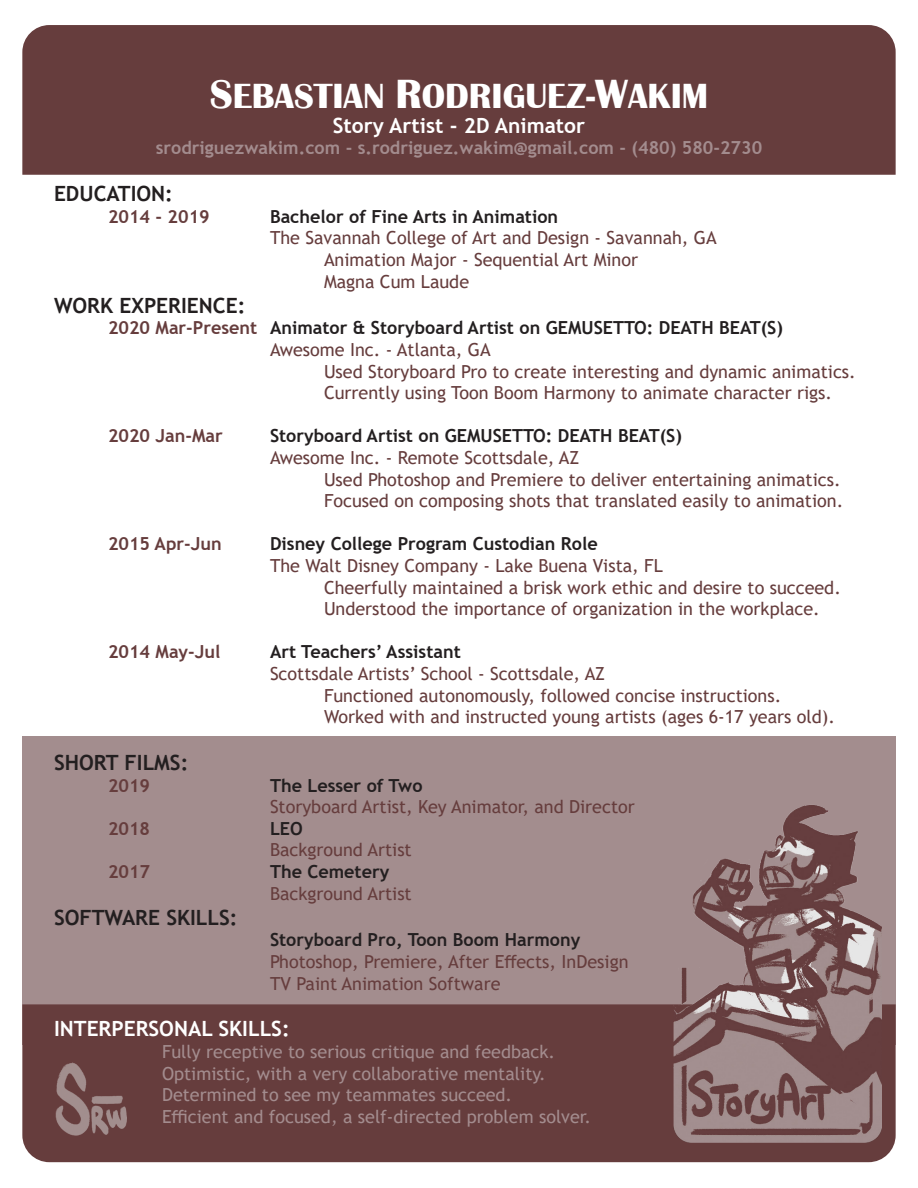
<style>
.page{position:relative;width:918px;height:1188px;background:#fff}
.page>*{position:absolute;margin:0;border:0;box-sizing:border-box;transform-origin:0 0}
.t1{font:700 36px "Britannic";color:#fff}
.t2{font:700 21px "Trebuchet MS";color:#231f20}
.t3{font:700 21px "Trebuchet MS";color:#fff}
.t4{font:18px/21.6px "Trebuchet MS";color:#663d3d}
.t5{font:700 18px "Trebuchet MS";color:#231f20}
.t6{font:18px "Trebuchet MS";color:#a38c8e}
.t7{font:700 18px "Trebuchet MS";color:#a38c8e}
.t8{font:700 18px "Trebuchet MS";color:#663d3d}
.s1{font-size:42px}
.s2{color:#663d3d}
</style>
<div class="page">
<div style="left:22px;top:25px;width:874px;height:150px;background:#663d3d"></div>
<div style="left:22px;top:737px;width:874px;height:308px;background:#a38d8e"></div>
<div style="left:151px;top:1004px;width:745px;height:158px;background:#663d3d"></div>
<img style="left:22px;top:1004px;width:129px;height:159px">
<img style="left:674px;top:805px;width:208px;height:341px">
<p class="t1" style="left:210px;top:75px;width:500px"><span class="s1">S</span>EBASTIAN <span class="s1">R</span>ODRIGUEZ-<span class="s1">W</span>AKIM</p>
<p class="t3" style="left:333px;top:112px;width:254px">Story Artist - 2D Animator</p>
<p class="t7" style="left:156px;top:137px;width:608px">srodriguezwakim.com - s.rodriguez.wakim@gmail.com - (480) 580-2730</p>
<p class="t2" style="left:54px;top:181px;width:120px">EDUCATION:</p>
<p class="t8" style="left:108px;top:205px;width:103px">2014 - 2019</p>
<p class="t5" style="left:270px;top:205px;width:290px">Bachelor of Fine Arts in Animation</p>
<p class="t4" style="left:270px;top:227px;width:448px">The Savannah College of Art and Design - Savannah, GA</p>
<p class="t4" style="left:324px;top:249px;width:316px">Animation Major - Sequential Art Minor</p>
<p class="t4" style="left:324px;top:270px;width:147px">Magna Cum Laude</p>
<p class="t2" style="left:54px;top:292px;width:193px">WORK EXPERIENCE:</p>
<p class="t5" style="left:108px;top:317px;width:677px"><span class="s2">2020 Mar-Present</span> Animator &amp; Storyboard Artist on GEMUSETTO: DEATH BEAT(S)</p>
<p class="t4" style="left:270px;top:339px;width:222px">Awesome Inc. - Atlanta, GA</p>
<p class="t4" style="left:324px;top:360px;width:533px">Used Storyboard Pro to create interesting and dynamic animatics.</p>
<p class="t4" style="left:324px;top:382px;width:510px">Currently using Toon Boom Harmony to animate character rigs.</p>
<p class="t8" style="left:108px;top:425px;width:116px">2020 Jan-Mar</p>
<p class="t5" style="left:270px;top:425px;width:414px">Storyboard Artist on GEMUSETTO: DEATH BEAT(S)</p>
<p class="t4" style="left:270px;top:447px;width:311px">Awesome Inc. - Remote Scottsdale, AZ</p>
<p class="t4" style="left:324px;top:468px;width:518px">Used Photoshop and Premiere to deliver entertaining animatics.</p>
<p class="t4" style="left:324px;top:490px;width:521px">Focused on composing shots that translated easily to animation.</p>
<p class="t8" style="left:108px;top:533px;width:115px">2015 Apr-Jun</p>
<p class="t5" style="left:270px;top:533px;width:329px">Disney College Program Custodian Role</p>
<p class="t4" style="left:270px;top:555px;width:394px">The Walt Disney Company - Lake Buena Vista, FL</p>
<p class="t4" style="left:324px;top:576px;width:518px">Cheerfully maintained a brisk work ethic and desire to succeed.</p>
<p class="t4" style="left:324px;top:598px;width:497px">Understood the importance of organization in the workplace.</p>
<p class="t8" style="left:108px;top:641px;width:114px">2014 May-Jul</p>
<p class="t5" style="left:270px;top:641px;width:192px">Art Teachers’ Assistant</p>
<p class="t4" style="left:270px;top:663px;width:337px">Scottsdale Artists’ School - Scottsdale, AZ</p>
<p class="t4" style="left:324px;top:684px;width:513px">Functioned autonomously, followed concise instructions.<br>Worked with and instructed young artists (ages 6-17 years old).</p>
<p class="t2" style="left:54px;top:749px;width:136px">SHORT FILMS:</p>
<p class="t8" style="left:108px;top:774px;width:44px">2019</p>
<p class="t5" style="left:270px;top:774px;width:154px">The Lesser of Two</p>
<p class="t4" style="left:270px;top:796px;width:366px">Storyboard Artist, Key Animator, and Director</p>
<p class="t8" style="left:108px;top:817px;width:44px">2018</p>
<p class="t5" style="left:270px;top:817px;width:34px">LEO</p>
<p class="t4" style="left:270px;top:839px;width:143px">Background Artist</p>
<p class="t8" style="left:108px;top:860px;width:44px">2017</p>
<p class="t5" style="left:270px;top:860px;width:121px">The Cemetery</p>
<p class="t4" style="left:270px;top:882px;width:143px">Background Artist</p>
<p class="t2" style="left:54px;top:904px;width:185px">SOFTWARE SKILLS:</p>
<p class="t5" style="left:270px;top:929px;width:312px">Storyboard Pro, Toon Boom Harmony</p>
<p class="t4" style="left:270px;top:951px;width:360px">Photoshop, Premiere, After Effects, InDesign</p>
<p class="t4" style="left:270px;top:972px;width:232px">TV Paint Animation Software</p>
<p class="t3" style="left:54px;top:1016px;width:237px">INTERPERSONAL SKILLS:</p>
<p class="t6" style="left:162px;top:1040px;width:395px">Fully receptive to serious critique and feedback.</p>
<p class="t6" style="left:162px;top:1062px;width:385px">Optimistic, with a very collaborative mentality.</p>
<p class="t6" style="left:162px;top:1083px;width:352px">Determined to see my teammates succeed.</p>
<p class="t6" style="left:162px;top:1105px;width:431px">Efficient and focused, a self-directed problem solver.</p>
</div>
